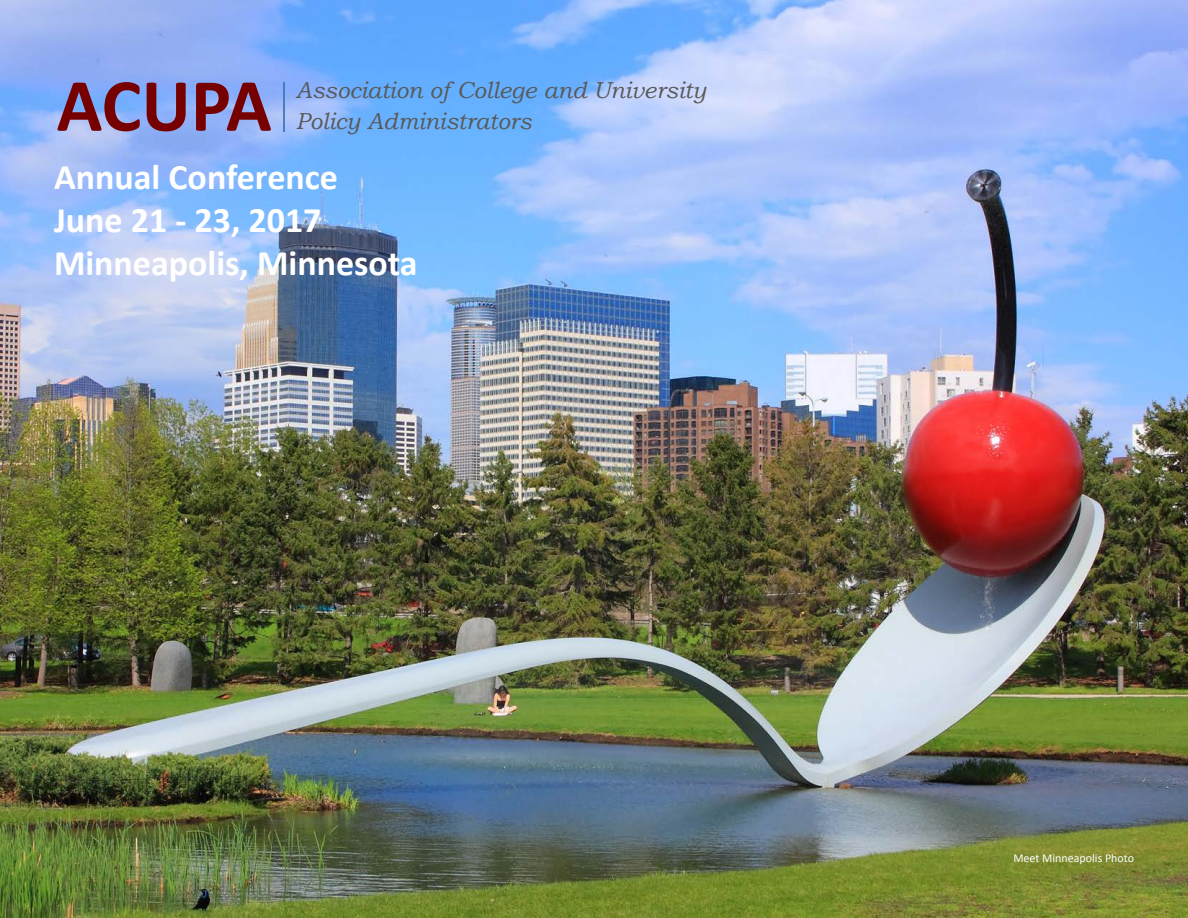
<style>
.page{position:relative;width:1188px;height:918px;background:#fff}
.page>*{position:absolute;margin:0;border:0;box-sizing:border-box;transform-origin:0 0}
.t1{font:700 75.6px "Calibri";letter-spacing:-.005em;color:#760000}
.t2{font:700 36px "Calibri";color:#fff}
.t3{font:italic 23.1px/31.5px "Bookman Old Style";color:#595959}
.t4{font:12px "Calibri";color:#fff}
</style>
<div class="page">
<img style="left:0;top:0;width:1188px;height:918px">
<hr style="left:283px;top:83px;width:2px;height:49px;background:#4a7ebb">
<p class="t1" style="left:57px;top:57px;width:217px">ACUPA</p>
<p class="t3" style="left:296px;top:74px;width:412px">Association of College and University<br>Policy Administrators</p>
<p class="t2" style="left:54px;top:152px;width:285px">Annual Conference</p>
<p class="t2" style="left:54px;top:195px;width:269px">June 21 - 23, 2017</p>
<p class="t2" style="left:54px;top:238px;width:365px">Minneapolis, Minnesota</p>
<p class="t4" style="left:1013px;top:850px;width:122px">Meet Minneapolis Photo</p>
</div>
